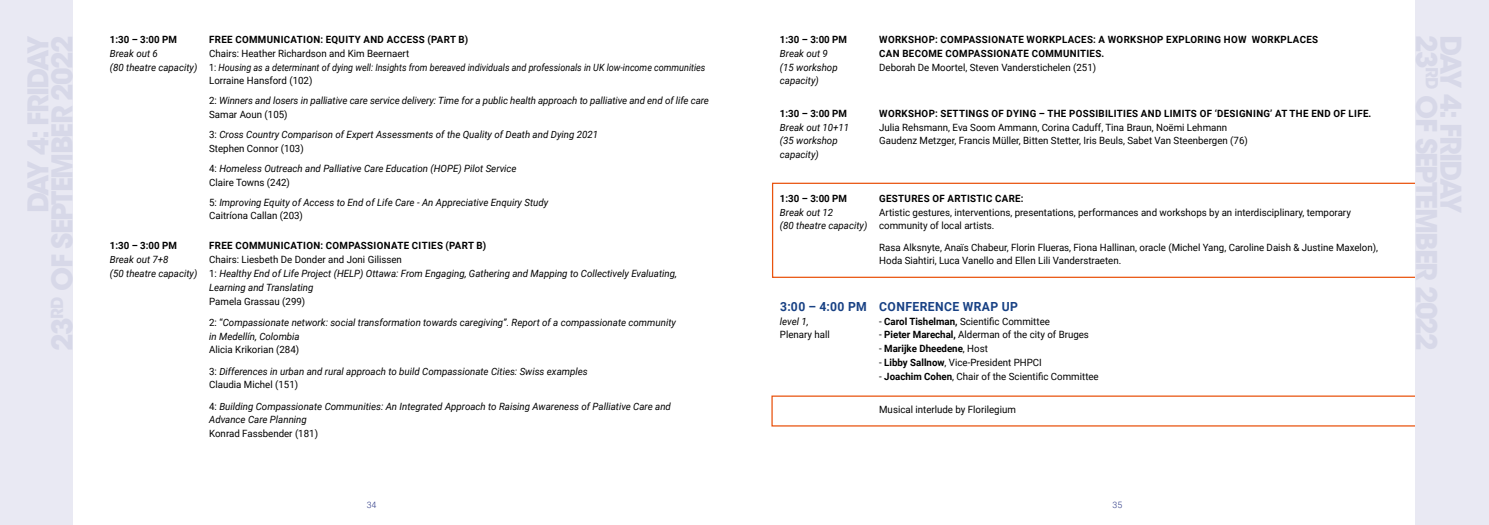
<style>
.page{position:relative;width:1489px;height:525px;background:#fff}
.page>*{position:absolute;margin:0;border:0;box-sizing:border-box;transform-origin:0 0}
.t1{font:700 12.5px "Roboto";letter-spacing:.035em;color:#184184}
.t2{font:italic 10px/13.8px "Roboto";color:#000}
.t3{font:10px/13.8px "Roboto";color:#000}
.t4{font:700 10px "Roboto";letter-spacing:.035em;color:#000}
.t5{font:700 10px "Roboto";color:#000}
.t6{font:300 8.75px "Roboto";color:#283583}
.s1{font-style:normal}
.s2{font-style:italic}
.s3{font-weight:700}
.s4{font-weight:400}
</style>
<div class="page">
<div style="left:0;top:0;width:73px;height:524px;background:#e9e9f3"></div>
<div style="left:772px;top:182px;width:655px;height:96px;border:1px solid #e9530e"></div>
<div style="left:771px;top:395px;width:655px;height:31px;border:1px solid #e9530e"></div>
<div style="left:1415px;top:0;width:73px;height:524px;background:#e9e9f3"></div>
<p class="t4" style="left:110px;top:32px;width:69px">1:30 – 3:00 PM</p>
<p class="t4" style="left:209px;top:32px;width:260px">FREE COMMUNICATION: EQUITY AND ACCESS (PART B)</p>
<p class="t2" style="left:110px;top:46px;width:49px">Break out 6</p>
<p class="t3" style="left:209px;top:46px;width:201px">Chairs: Heather Richardson and Kim Beernaert</p>
<p class="t2" style="left:110px;top:60px;width:597px">(80 theatre capacity) <span class="s1">1:</span> Housing as a determinant of dying well: Insights from bereaved individuals and professionals in UK low-income communities</p>
<p class="t3" style="left:209px;top:73px;width:105px">Lorraine Hansford (102)</p>
<p class="t2" style="left:209px;top:93px;width:501px"><span class="s1">2:</span> Winners and losers in palliative care service delivery: Time for a public health approach to palliative and end of life care<br><span class="s1">Samar Aoun (105)</span></p>
<p class="t2" style="left:209px;top:127px;width:390px"><span class="s1">3:</span> Cross Country Comparison of Expert Assessments of the Quality of Death and Dying 2021<br><span class="s1">Stephen Connor (103)</span></p>
<p class="t2" style="left:209px;top:161px;width:309px"><span class="s1">4:</span> Homeless Outreach and Palliative Care Education (HOPE) Pilot Service<br><span class="s1">Claire Towns (242)</span></p>
<p class="t2" style="left:209px;top:195px;width:341px"><span class="s1">5:</span> Improving Equity of Access to End of Life Care - An Appreciative Enquiry Study<br><span class="s1">Caitríona Callan (203)</span></p>
<p class="t4" style="left:110px;top:239px;width:69px">1:30 – 3:00 PM</p>
<p class="t4" style="left:209px;top:239px;width:279px">FREE COMMUNICATION: COMPASSIONATE CITIES (PART B)</p>
<p class="t2" style="left:110px;top:252px;width:60px">Break out 7+8</p>
<p class="t3" style="left:209px;top:252px;width:194px">Chairs: Liesbeth De Donder and Joni Gilissen</p>
<p class="t2" style="left:110px;top:266px;width:568px">(50 theatre capacity) <span class="s1">1:</span> Healthy End of Life Project (HELP) Ottawa: From Engaging, Gathering and Mapping to Collectively Evaluating,</p>
<p class="t2" style="left:209px;top:280px;width:106px">Learning and Translating</p>
<p class="t2" style="left:209px;top:290px;width:468px;line-height:21.2px"><span class="s1">Pamela Grassau (299)<br>2: “</span>Compassionate network: social transformation towards caregiving”. Report of a compassionate community</p>
<p class="t2" style="left:209px;top:328px;width:92px">in Medellín, Colombia</p>
<p class="t2" style="left:209px;top:338px;width:380px;line-height:21.2px"><span class="s1">Alicia Krikorian (284)<br>3:</span> Differences in urban and rural approach to build Compassionate Cities: Swiss examples</p>
<p class="t2" style="left:209px;top:373px;width:463px;line-height:21.2px"><span class="s1">Claudia Michel (151)<br>4:</span> Building Compassionate Communities: An Integrated Approach to Raising Awareness of Palliative Care and</p>
<p class="t2" style="left:209px;top:412px;width:99px">Advance Care Planning</p>
<p class="t3" style="left:209px;top:426px;width:110px">Konrad Fassbender (181)</p>
<p class="t4" style="left:780px;top:32px;width:69px">1:30 – 3:00 PM</p>
<p class="t4" style="left:879px;top:32px;width:440px">WORKSHOP: COMPASSIONATE WORKPLACES: A WORKSHOP EXPLORING HOW WORKPLACES</p>
<p class="t2" style="left:780px;top:46px;width:49px">Break out 9</p>
<p class="t4" style="left:879px;top:46px;width:227px">CAN BECOME COMPASSIONATE COMMUNITIES.</p>
<p class="t2" style="left:780px;top:60px;width:59px">(15 workshop</p>
<p class="t3" style="left:879px;top:60px;width:218px">Deborah De Moortel, Steven Vanderstichelen (251)</p>
<p class="t2" style="left:780px;top:73px;width:40px">capacity)</p>
<p class="t4" style="left:780px;top:106px;width:69px">1:30 – 3:00 PM</p>
<p class="t4" style="left:879px;top:106px;width:493px">WORKSHOP: SETTINGS OF DYING – THE POSSIBILITIES AND LIMITS OF ‘DESIGNING’ AT THE END OF LIFE.</p>
<p class="t2" style="left:780px;top:120px;width:71px">Break out 10+11</p>
<p class="t3" style="left:879px;top:120px;width:349px">Julia Rehsmann, Eva Soom Ammann, Corina Caduff, Tina Braun, Noëmi Lehmann</p>
<p class="t2" style="left:780px;top:133px;width:59px">(35 workshop</p>
<p class="t3" style="left:879px;top:133px;width:370px">Gaudenz Metzger, Francis Müller, Bitten Stetter, Iris Beuls, Sabet Van Steenbergen (76)</p>
<p class="t2" style="left:780px;top:147px;width:40px">capacity)</p>
<p class="t4" style="left:780px;top:191px;width:69px">1:30 – 3:00 PM</p>
<p class="t4" style="left:879px;top:191px;width:146px">GESTURES OF ARTISTIC CARE:</p>
<p class="t2" style="left:780px;top:205px;width:55px">Break out 12</p>
<p class="t3" style="left:780px;top:205px;width:572px;text-indent:99px">Artistic gestures, interventions, presentations, performances and workshops by an interdisciplinary, temporary <span class="s2">(80 theatre capacity)</span> community of local artists.</p>
<p class="t3" style="left:879px;top:240px;width:500px">Rasa Alksnyte, Anaïs Chabeur, Florin Flueras, Fiona Hallinan, oracle (Michel Yang, Caroline Daish &amp; Justine Maxelon),<br>Hoda Siahtiri, Luca Vanello and Ellen Lili Vanderstraeten.</p>
<p class="t1" style="left:780px;top:297px;width:239px">3:00 – 4:00 PM CONFERENCE WRAP UP</p>
<p class="t2" style="left:780px;top:313px;width:30px">level 1,</p>
<p class="t3" style="left:879px;top:313px;width:172px">- <span class="s3">Carol Tishelman,</span> Scientific Committee</p>
<p class="t3" style="left:780px;top:327px;width:51px">Plenary hall</p>
<p class="t3" style="left:879px;top:327px;width:211px">- <span class="s3">Pieter Marechal,</span> Alderman of the city of Bruges</p>
<p class="t5" style="left:879px;top:341px;width:110px"><span class="s4">-</span> Marijke Dheedene<span class="s4">, Host</span></p>
<p class="t3" style="left:879px;top:355px;width:164px">- <span class="s3">Libby Sallnow</span>, Vice-President PHPCI</p>
<p class="t3" style="left:879px;top:368px;width:221px">- <span class="s3">Joachim Cohen</span>, Chair of the Scientific Committee</p>
<p class="t3" style="left:879px;top:402px;width:138px">Musical interlude by Florilegium</p>
<p class="t6" style="left:367px;top:498px;width:11px">34</p>
<p class="t6" style="left:1112px;top:498px;width:11px">35</p>
</div>
